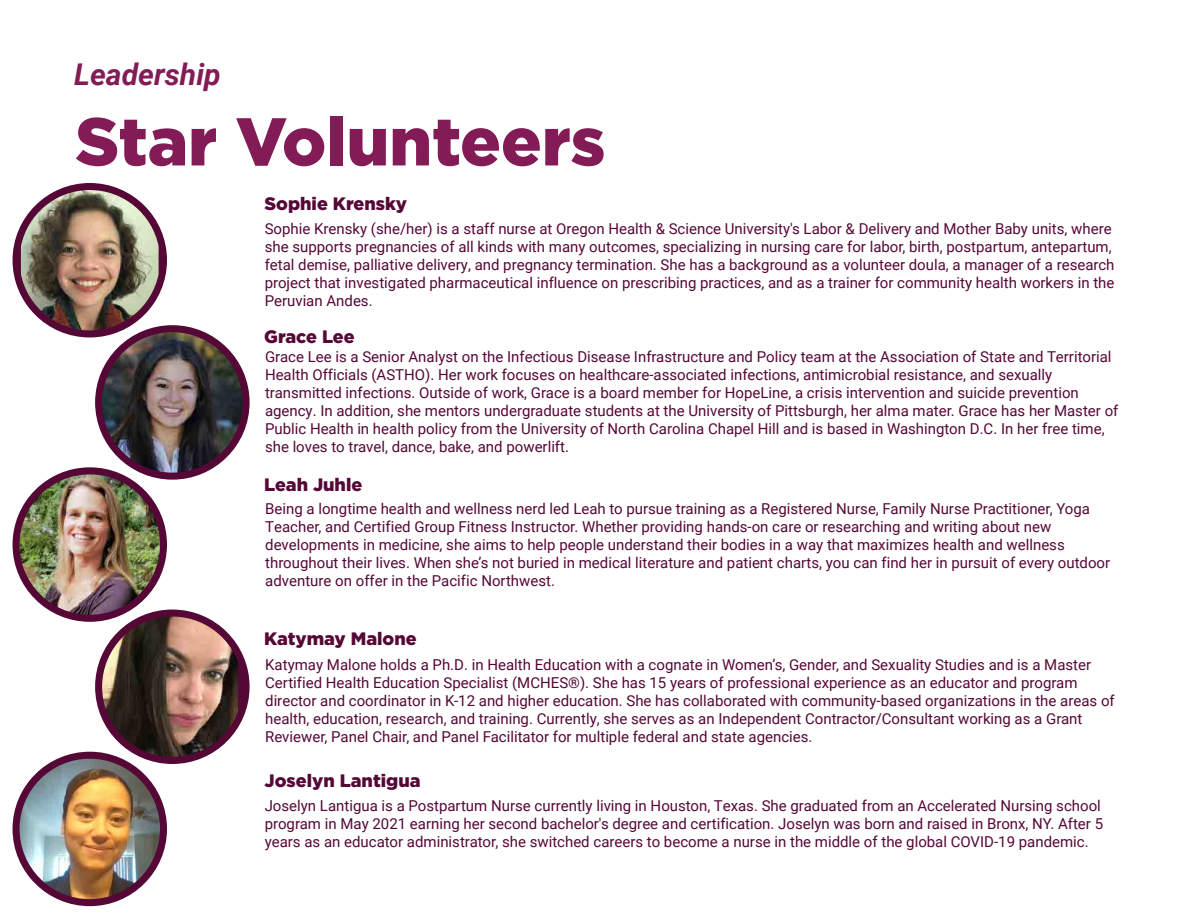
<style>
.page{position:relative;width:1188px;height:918px;background:#fff}
.page>*{position:absolute;margin:0;border:0;box-sizing:border-box;transform-origin:0 0}
.t1{font:900 67.5px "Gotham";color:#831b57}
.t2{font:italic 700 30px "Roboto";color:#831b57}
.t3{font:900 18px "Gotham";color:#550736}
.t4{font:15px/18px "Roboto";color:#550736}
</style>
<div class="page">
<div style="left:13px;top:183px;width:154px;height:154px;background:#550736;border-radius:50%"></div>
<img style="left:21px;top:190px;width:138px;height:140px">
<div style="left:95px;top:325px;width:155px;height:155px;background:#550736;border-radius:50%"></div>
<img style="left:102px;top:332px;width:141px;height:141px;border-radius:70px">
<div style="left:13px;top:467px;width:154px;height:155px;background:#550736;border-radius:50%"></div>
<img style="left:20px;top:474px;width:140px;height:141px;border-radius:70px">
<div style="left:95px;top:610px;width:155px;height:154px;background:#550736;border-radius:50%"></div>
<img style="left:102px;top:617px;width:136px;height:140px">
<div style="left:13px;top:752px;width:154px;height:154px;background:#550736;border-radius:50%"></div>
<img style="left:20px;top:759px;width:140px;height:140px;border-radius:70px">
<h2 class="t2" style="left:74px;top:53px;width:148px">Leadership</h2>
<h1 class="t1" style="left:75px;top:103px;width:532px">Star Volunteers</h1>
<p class="t3" style="left:265px;top:193px;width:144px">Sophie Krensky</p>
<p class="t4" style="left:265px;top:220px;width:851px">Sophie Krensky (she/her) is a staff nurse at Oregon Health &amp; Science University's Labor &amp; Delivery and Mother Baby units, where she supports pregnancies of all kinds with many outcomes, specializing in nursing care for labor, birth, postpartum, antepartum, fetal demise, palliative delivery, and pregnancy termination. She has a background as a volunteer doula, a manager of a research project that investigated pharmaceutical influence on prescribing practices, and as a trainer for community health workers in the Peruvian Andes.</p>
<p class="t3" style="left:264px;top:327px;width:92px">Grace Lee</p>
<p class="t4" style="left:265px;top:347px;width:855px">Grace Lee is a Senior Analyst on the Infectious Disease Infrastructure and Policy team at the Association of State and Territorial Health Officials (ASTHO). Her work focuses on healthcare-associated infections, antimicrobial resistance, and sexually transmitted infections. Outside of work, Grace is a board member for HopeLine, a crisis intervention and suicide prevention agency. In addition, she mentors undergraduate students at the University of Pittsburgh, her alma mater. Grace has her Master of Public Health in health policy from the University of North Carolina Chapel Hill and is based in Washington D.C. In her free time, she loves to travel, dance, bake, and powerlift.</p>
<p class="t3" style="left:264px;top:474px;width:100px">Leah Juhle</p>
<p class="t4" style="left:265px;top:499px;width:846px">Being a longtime health and wellness nerd led Leah to pursue training as a Registered Nurse, Family Nurse Practitioner, Yoga Teacher, and Certified Group Fitness Instructor. Whether providing hands-on care or researching and writing about new developments in medicine, she aims to help people understand their bodies in a way that maximizes health and wellness throughout their lives. When she’s not buried in medical literature and patient charts, you can find her in pursuit of every outdoor adventure on offer in the Pacific Northwest.</p>
<p class="t3" style="left:264px;top:628px;width:154px">Katymay Malone</p>
<p class="t4" style="left:265px;top:655px;width:851px">Katymay Malone holds a Ph.D. in Health Education with a cognate in Women’s, Gender, and Sexuality Studies and is a Master Certified Health Education Specialist (MCHES®). She has 15 years of professional experience as an educator and program director and coordinator in K-12 and higher education. She has collaborated with community-based organizations in the areas of health, education, research, and training. Currently, she serves as an Independent Contractor/Consultant working as a Grant Reviewer, Panel Chair, and Panel Facilitator for multiple federal and state agencies.</p>
<p class="t3" style="left:265px;top:770px;width:157px">Joselyn Lantigua</p>
<p class="t4" style="left:265px;top:796px;width:840px">Joselyn Lantigua is a Postpartum Nurse currently living in Houston, Texas. She graduated from an Accelerated Nursing school program in May 2021 earning her second bachelor's degree and certification. Joselyn was born and raised in Bronx, NY. After 5 years as an educator administrator, she switched careers to become a nurse in the middle of the global COVID-19 pandemic.</p>
</div>
